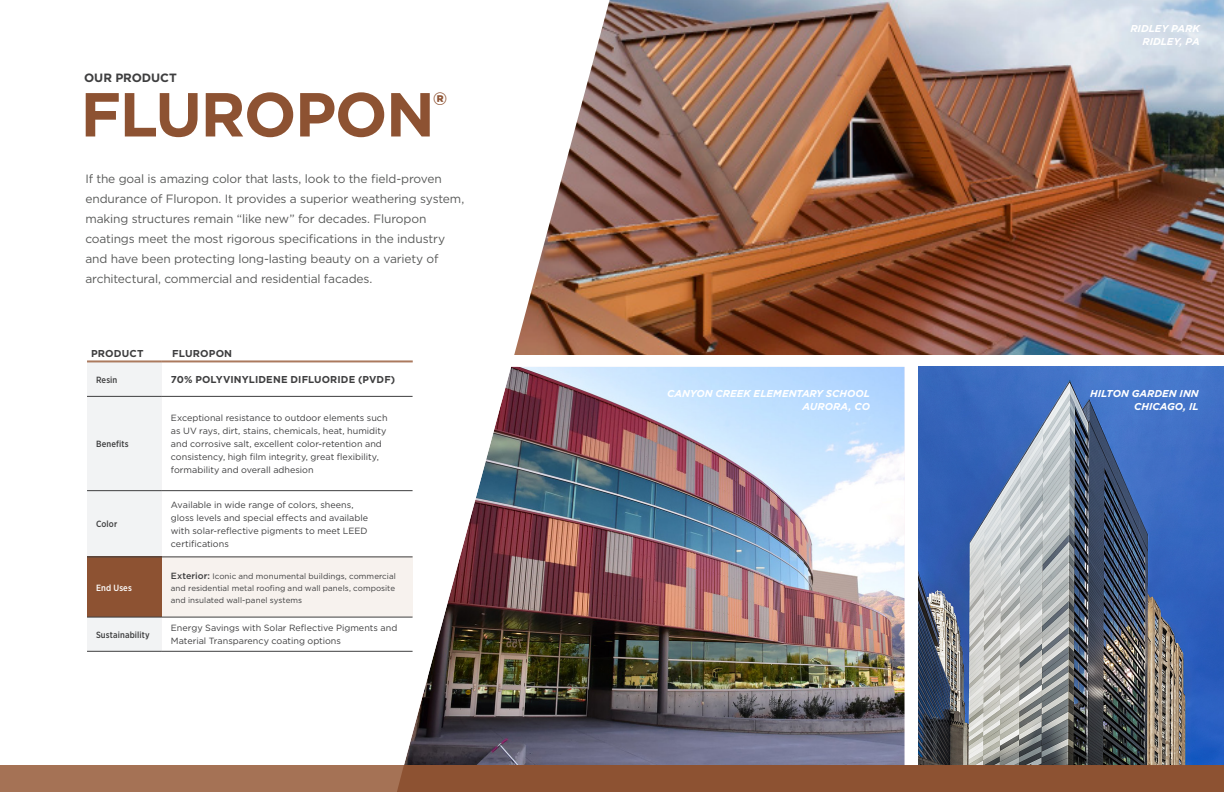
<style>
.page{position:relative;width:1224px;height:792px;background:#fff}
.page>*{position:absolute;margin:0;border:0;box-sizing:border-box;transform-origin:0 0}
.t1{font:700 62px "Gotham";letter-spacing:-.025em;color:#8d5232}
.t2{font:12px/20px "Gotham";letter-spacing:-.015em;color:#595a59}
.t3{font:700 12px "Gotham";letter-spacing:-.005em;color:#3e3e3f}
.t4{font:italic 700 10px/13px "Gotham";color:#fff;text-align:right}
.Fluropon_Body_Copy{font:700 10px "Gotham";letter-spacing:.015em;color:#3e3e3f}
.t5{font:9px/13px "Gotham";color:#3e3e3f}
.Fluropon_Body_Copy-2{font:500 9px "Gotham Narrow";letter-spacing:.015em;color:#3e3e3f}
.Fluropon_Body_Copy-3{font:500 9px "Gotham Narrow";letter-spacing:.015em;color:#fff}
.t6{font:8px/12px "Gotham";letter-spacing:.005em;color:#3e3e3f;text-align:justify}
.s1{font-weight:500;font-size:9px}
</style>
<div class="page">
<img style="left:918px;top:367px;width:306px;height:398px">
<img style="left:610px;top:367px;width:294px;height:398px">
<img style="left:610px;top:0;width:614px;height:354px">
<svg style="left:162px;top:0;width:448px;height:765px"></svg>
<div style="left:87px;top:362px;width:75px;height:289px;background:#f2f3f4"></div>
<div style="left:87px;top:557px;width:75px;height:60px;background:#8d5232"></div>
<div style="left:162px;top:557px;width:251px;height:60px;background:#f7f2ee"></div>
<div style="left:162px;top:617px;width:251px;height:34px;background:#fff"></div>
<hr style="left:412px;top:320px;width:1px;height:40px;background:#fff">
<hr style="left:87px;top:396px;width:75px;height:1px;background:#3e3e3f">
<hr style="left:162px;top:396px;width:251px;height:1px;background:#3e3e3f">
<hr style="left:87px;top:490px;width:75px;height:1px;background:#3e3e3f">
<hr style="left:162px;top:490px;width:251px;height:1px;background:#3e3e3f">
<hr style="left:87px;top:557px;width:75px;height:1px;background:#3e3e3f">
<hr style="left:162px;top:557px;width:251px;height:1px;background:#3e3e3f">
<hr style="left:87px;top:617px;width:75px;height:1px;background:#3e3e3f">
<hr style="left:162px;top:617px;width:251px;height:1px;background:#3e3e3f">
<hr style="left:87px;top:651px;width:75px;height:1px;background:#3e3e3f">
<hr style="left:162px;top:651px;width:251px;height:1px;background:#3e3e3f">
<hr style="left:87px;top:360px;width:75px;height:2px;background:#ab7a5e">
<hr style="left:162px;top:360px;width:251px;height:2px;background:#ab7a5e">
<div style="left:0;top:765px;width:416px;height:27px;background:#a57255"></div>
<div style="left:397px;top:765px;width:827px;height:27px;background:#8d5232"></div>
<p class="t3" style="left:84px;top:69px;width:94px">OUR PRODUCT</p>
<p class="t1" style="left:80px;top:73px;width:368px">FLUROPON<sup>®</sup></p>
<p class="t2" style="left:85px;top:169px;width:380px">If the goal is amazing color that lasts, look to the field-proven endurance of Fluropon. It provides a superior weathering system, making structures remain “like new” for decades. Fluropon coatings meet the most rigorous specifications in the industry and have been protecting long-lasting beauty on a variety of architectural, commercial and residential facades.</p>
<p class="Fluropon_Body_Copy" style="left:91px;top:347px;width:54px">PRODUCT</p>
<p class="Fluropon_Body_Copy" style="left:172px;top:347px;width:61px">FLUROPON</p>
<p class="Fluropon_Body_Copy-2" style="left:96px;top:374px;width:23px">Resin</p>
<p class="Fluropon_Body_Copy" style="left:171px;top:373px;width:226px">70% POLYVINYLIDENE DIFLUORIDE (PVDF)</p>
<p class="Fluropon_Body_Copy-2" style="left:96px;top:438px;width:34px">Benefits</p>
<p class="Fluropon_Body_Copy-2" style="left:96px;top:519px;width:23px">Color</p>
<p class="Fluropon_Body_Copy-3" style="left:96px;top:582px;width:37px">End Uses</p>
<p class="t5" style="left:171px;top:411px;width:218px">Exceptional resistance to outdoor elements such as UV rays, dirt, stains, chemicals, heat, humidity and corrosive salt, excellent color-retention and consistency, high film integrity, great flexibility, formability and overall adhesion</p>
<p class="t5" style="left:171px;top:498px;width:199px">Available in wide range of colors, sheens, gloss levels and special effects and available with solar-reflective pigments to meet LEED certifications</p>
<p class="t6" style="left:171px;top:570px;width:226px"><span class="s1">Exterior:</span> Iconic and monumental buildings, commercial and residential metal roofing and wall panels, composite and insulated wall-panel systems</p>
<p class="Fluropon_Body_Copy-2" style="left:96px;top:629px;width:55px">Sustainability</p>
<p class="t5" style="left:171px;top:621px;width:228px">Energy Savings with Solar Reflective Pigments and<br>Material Transparency coating options</p>
<p class="t4" style="left:667px;top:387px;width:204px">CANYON CREEK ELEMENTARY SCHOOL<br>AURORA, CO</p>
<p class="t4" style="left:1130px;top:22px;width:71px">RIDLEY PARK<br>RIDLEY, PA</p>
<p class="t4" style="left:1090px;top:387px;width:110px">HILTON GARDEN INN<br>CHICAGO, IL</p>
</div>
